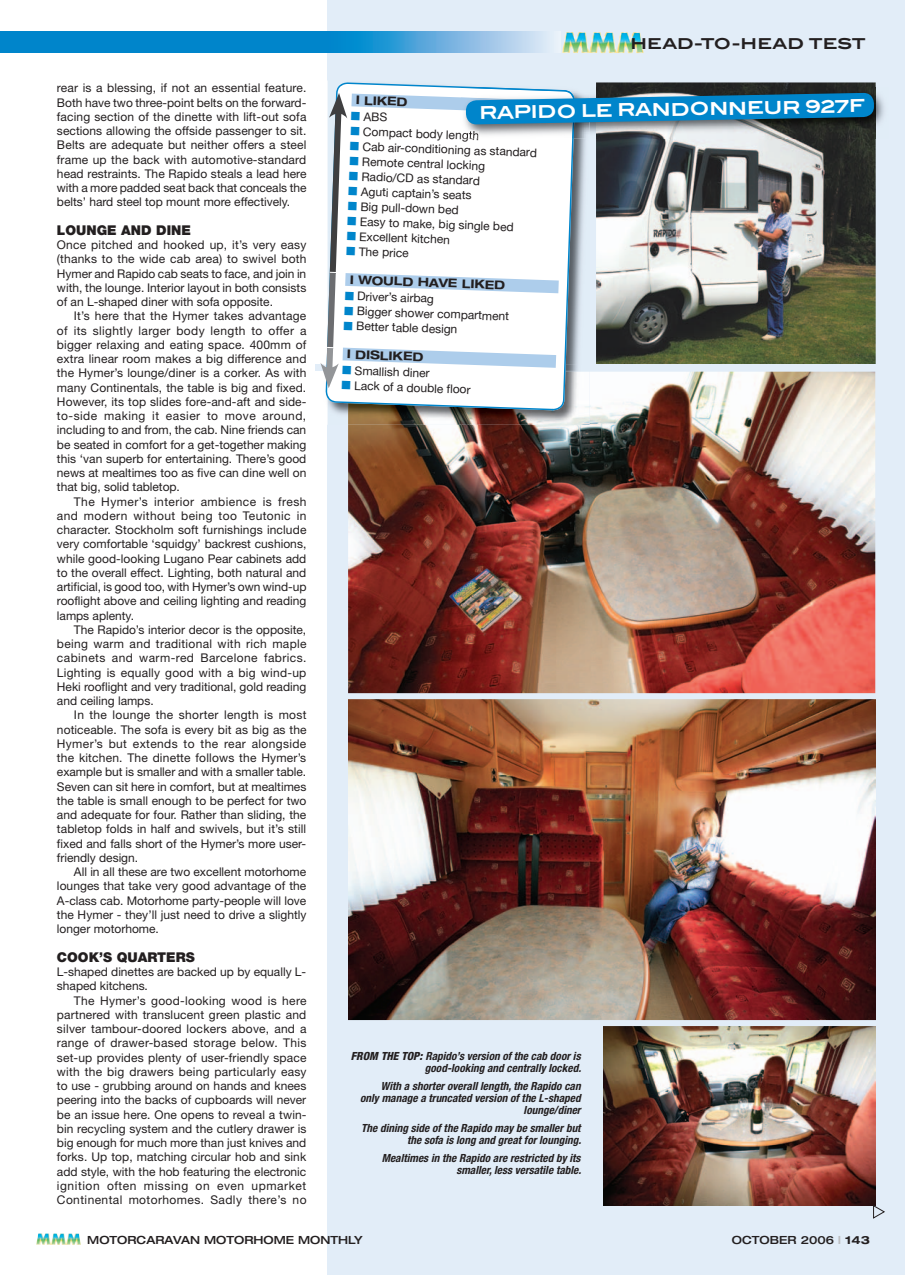
<style>
.page{position:relative;width:905px;height:1275px;background:#fff}
.page>*{position:absolute;margin:0;border:0;box-sizing:border-box;transform-origin:0 0}
.t1{font:700 17.7px "Blair ITC";color:#fff}
.t2{font:700 15px "Blair ITC";color:#231f20}
.t3{font:900 13.5px "Helvetica Neue";color:#231f20}
.t4{font:12px/14.2px "Helvetica Neue";color:#231f20;text-align:justify}
.t5{font:700 expanded 12px "Helvetica Neue";color:#231f20}
.t6{font:italic 700 condensed 11.25px/12px "Helvetica Neue";color:#231f20;text-align:right}
.t7{font:500 expanded 11.25px "Helvetica Neue";color:#231f20}
.s1{color:#0085cb}
.s2{font-weight:800}
.s3{color:#bcbdc0}
.s4{font-weight:700}
</style>
<div class="page">
<div style="left:328px;top:0;width:577px;height:1275px;background:#e2edf8"></div>
<div style="left:0;top:31px;width:357px;height:22px;background:#0085cb"></div>
<div style="left:327px;top:31px;width:233px;height:22px;background:linear-gradient(to right,#007dc9,#eeeaf7)"></div>
<img style="left:596px;top:82px;width:279px;height:282px">
<img style="left:348px;top:372px;width:527px;height:648px">
<img style="left:603px;top:1026px;width:272px;height:179px">
<div style="left:315px;top:365px;width:590px;height:6px;background:#e2edf8"></div>
<div style="left:336px;top:693px;width:551px;height:6px;background:#e2edf8"></div>
<img style="left:36px;top:1233px;width:45px;height:12px">
<img style="left:562px;top:32px;width:81px;height:21px">
<svg style="left:873px;top:1205px;width:12px;height:13px"></svg>
<img style="left:327px;top:81px;width:262px;height:344px">
<svg style="left:325px;top:82px;width:250px;height:328px;background:#d2dde2"></svg>
<img style="left:575px;top:87px;width:309px;height:51px">
<img style="left:596px;top:87px;width:279px;height:51px">
<img style="left:461px;top:87px;width:114px;height:6px">
<svg style="left:320px;top:93px;width:554px;height:295px;background:#acb8ba"></svg>
<p class="t4" style="left:57px;top:81px;width:251px">rear is a blessing, if not an essential feature.<br>Both have two three-point belts on the forward&shy;facing section of the dinette with lift-out sofa sections allowing the offside passenger to sit.<br>Belts are adequate but neither offers a steel frame up the back with automotive-standard head restraints. The Rapido steals a lead here with a more padded seat back that conceals the belts’ hard steel top mount more effectively.</p>
<p class="t3" style="left:57px;top:222px;width:136px">LOUNGE AND DINE</p>
<p class="t4" style="left:57px;top:237px;width:251px">Once pitched and hooked up, it’s very easy (thanks to the wide cab area) to swivel both Hymer and Rapido cab seats to face, and join in with, the lounge. Interior layout in both consists of an L-shaped diner with sofa opposite.</p>
<p class="t4" style="left:57px;top:309px;width:251px;text-indent:17px">It’s here that the Hymer takes advantage of its slightly larger body length to offer a bigger relaxing and eating space. 400mm of extra linear room makes a big difference and the Hymer’s lounge/diner is a corker. As with many Continentals, the table is big and fixed.<br>However, its top slides fore-and-aft and side&shy;to-side making it easier to move around, including to and from, the cab. Nine friends can be seated in comfort for a get-together making this ‘van superb for entertaining. There’s good news at mealtimes too as five can dine well on that big, solid tabletop.</p>
<p class="t4" style="left:57px;top:494px;width:251px;text-indent:17px">The Hymer’s interior ambience is fresh and modern without being too Teutonic in character. Stockholm soft furnishings include very comfortable ‘squidgy’ backrest cushions, while good-looking Lugano Pear cabinets add to the overall effect. Lighting, both natural and artificial, is good too, with Hymer’s own wind-up rooflight above and ceiling lighting and reading lamps aplenty.</p>
<p class="t4" style="left:57px;top:622px;width:251px;text-indent:17px">The Rapido’s interior decor is the opposite, being warm and traditional with rich maple cabinets and warm-red Barcelone fabrics.<br>Lighting is equally good with a big wind-up Heki rooflight and very traditional, gold reading and ceiling lamps.</p>
<p class="t4" style="left:57px;top:708px;width:251px;text-indent:17px">In the lounge the shorter length is most noticeable. The sofa is every bit as big as the Hymer’s but extends to the rear alongside the kitchen. The dinette follows the Hymer’s example but is smaller and with a smaller table.<br>Seven can sit here in comfort, but at mealtimes the table is small enough to be perfect for two and adequate for four. Rather than sliding, the tabletop folds in half and swivels, but it’s still fixed and falls short of the Hymer’s more user&shy;friendly design.</p>
<p class="t4" style="left:57px;top:864px;width:251px;text-indent:17px">All in all these are two excellent motorhome lounges that take very good advantage of the A-class cab. Motorhome party-people will love the Hymer - they’ll just need to drive a slightly longer motorhome.</p>
<p class="t3" style="left:57px;top:949px;width:139px">COOK’S QUARTERS</p>
<p class="t4" style="left:57px;top:964px;width:251px">L-shaped dinettes are backed up by equally L&shy;shaped kitchens.</p>
<p class="t4" style="left:57px;top:993px;width:251px;text-indent:17px">The Hymer’s good-looking wood is here partnered with translucent green plastic and silver tambour-doored lockers above, and a range of drawer-based storage below. This set-up provides plenty of user-friendly space with the big drawers being particularly easy to use - grubbing around on hands and knees peering into the backs of cupboards will never be an issue here. One opens to reveal a twin&shy;bin recycling system and the cutlery drawer is big enough for much more than just knives and forks. Up top, matching circular hob and sink add style, with the hob featuring the electronic ignition often missing on even upmarket Continental motorhomes. Sadly there’s no</p>
<p class="t2" style="left:630px;top:34px;width:237px">HEAD-TO-HEAD TEST</p>
<p class="t5" style="left:356px;top:93px;width:53px;rotate:2deg">I LIKED</p>
<p class="t4" style="left:351px;top:109px;width:38px;rotate:2deg"><span class="s1">■</span> ABS</p>
<p class="t4" style="left:351px;top:124px;width:130px;rotate:2deg"><span class="s1">■</span> Compact body length</p>
<p class="t4" style="left:350px;top:139px;width:188px;rotate:2deg"><span class="s1">■</span> Cab air-conditioning as standard</p>
<p class="t4" style="left:350px;top:154px;width:137px;rotate:2deg"><span class="s1">■</span> Remote central locking</p>
<p class="t4" style="left:349px;top:169px;width:133px;rotate:2deg"><span class="s1">■</span> Radio/CD as standard</p>
<p class="t4" style="left:349px;top:184px;width:125px;rotate:2deg"><span class="s1">■</span> Aguti captain’s seats</p>
<p class="t4" style="left:348px;top:199px;width:112px;rotate:2deg"><span class="s1">■</span> Big pull-down bed</p>
<p class="t4" style="left:348px;top:214px;width:168px;rotate:2deg"><span class="s1">■</span> Easy to make, big single bed</p>
<p class="t4" style="left:347px;top:229px;width:105px;rotate:2deg"><span class="s1">■</span> Excellent kitchen</p>
<p class="t4" style="left:347px;top:244px;width:64px;rotate:2deg"><span class="s1">■</span> The price</p>
<p class="t5" style="left:350px;top:272px;width:157px;rotate:2deg">I WOULD HAVE LIKED</p>
<p class="t4" style="left:345px;top:288px;width:91px;rotate:2deg"><span class="s1">■</span> Driver’s airbag</p>
<p class="t4" style="left:344px;top:303px;width:166px;rotate:2deg"><span class="s1">■</span> Bigger shower compartment</p>
<p class="t4" style="left:344px;top:318px;width:115px;rotate:2deg"><span class="s1">■</span> Better table design</p>
<p class="t5" style="left:347px;top:347px;width:78px;rotate:2deg">I DISLIKED</p>
<p class="t4" style="left:342px;top:363px;width:89px;rotate:2deg"><span class="s1">■</span> Smallish diner</p>
<p class="t4" style="left:342px;top:378px;width:130px;rotate:2deg"><span class="s1">■</span> Lack of a double floor</p>
<h1 class="t1" style="left:479px;top:101px;width:388px;rotate:-1deg">RAPIDO LE RANDONNEUR 927F</h1>
<p class="t6" style="left:351px;top:1049px;width:232px"><span class="s2">FROM THE TOP:</span> Rapido’s version of the cab door is good-looking and centrally locked.</p>
<p class="t6" style="left:360px;top:1079px;width:222px">With a shorter overall length, the Rapido can only manage a truncated version of the L-shaped lounge/diner</p>
<p class="t6" style="left:361px;top:1121px;width:221px">The dining side of the Rapido may be smaller but the sofa is long and great for lounging.</p>
<p class="t6" style="left:382px;top:1151px;width:201px">Mealtimes in the Rapido are restricted by its smaller, less versatile table.</p>
<p class="t7" style="left:87px;top:1232px;width:277px">MOTORCARAVAN MOTORHOME MONTHLY</p>
<p class="t7" style="left:732px;top:1232px;width:139px">OCTOBER 2006 <span class="s3">I</span> <span class="s4">143</span></p>
</div>
